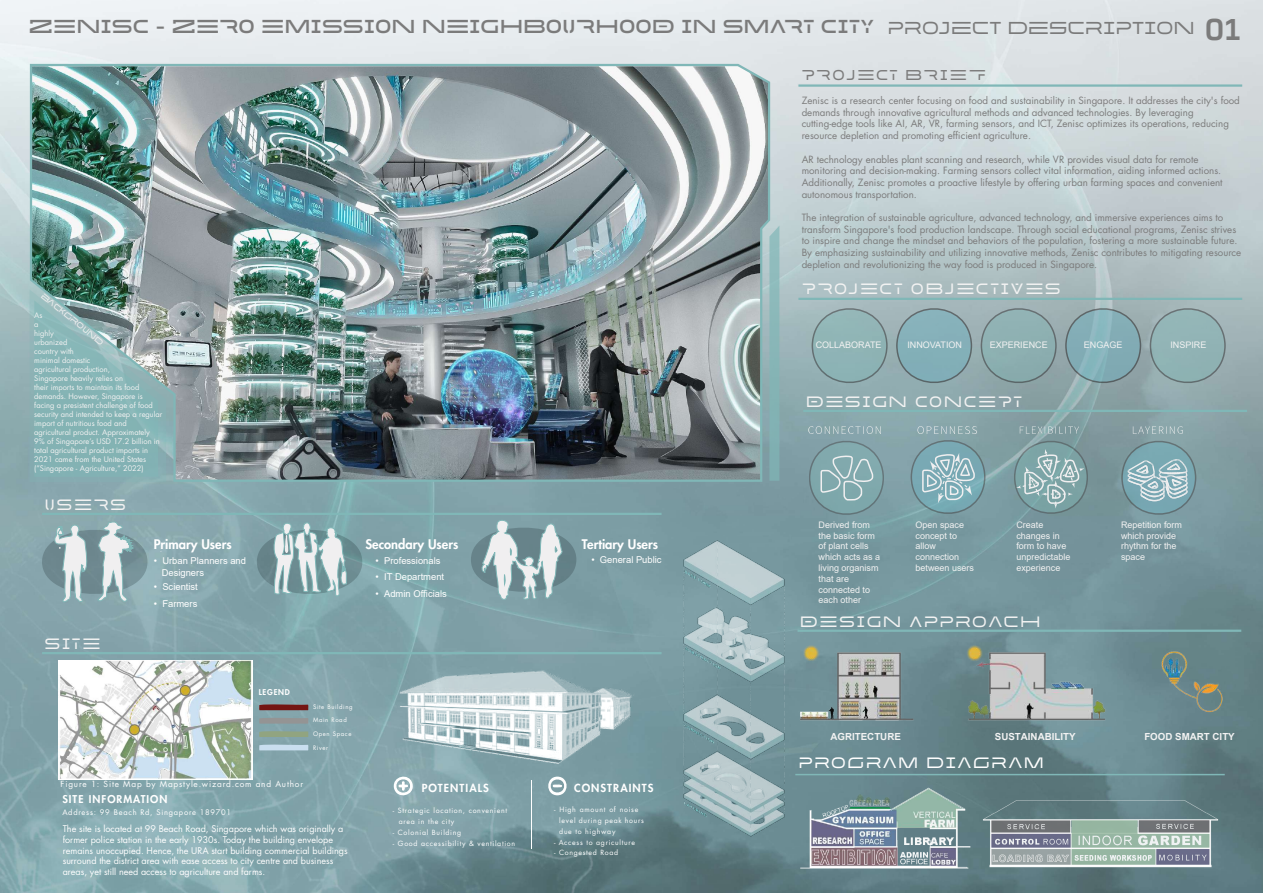
<style>
.page{position:relative;width:1263px;height:893px;background:#fff}
.page>*{position:absolute;margin:0;border:0;box-sizing:border-box;transform-origin:0 0}
.t1{font:500 18.75px "MADE Future XHEADER";color:#7b7b7b}
.t2{font:15px "MADE Future XHEADER";letter-spacing:.1em;color:#f2f2f2}
.t3{font:15px "MADE Future XHEADER";letter-spacing:.09em;color:#fff}
.t4{font:14.25px "MADE Future XHEADER";letter-spacing:.1em;color:#7b7b7b}
.t5{font:800 12.9px "Futura Std";color:#fff}
.t6{font:800 10.88px "Futura Std";letter-spacing:.1em;color:#fff}
.t7{font:800 10.5px "Futura Std";letter-spacing:.1em;color:#fff}
.t8{font:9.75px/11.7px "Futura Std";color:#7b7b7b}
.t9{font:700 9.75px "Arial";color:#f2f2f2}
.t10{font:9.38px/11.3px "Arial";color:#fff}
.t11{font:9px/10.8px "Futura Std";color:#fff}
.t12{font:9px/10.8px "Arial";color:#f2f2f2}
.t13{font:8.25px "Futura Std";letter-spacing:.1em;color:#fff}
.t14{font:800 7.8px "Futura Std";letter-spacing:.1em;color:#fff}
.t15{font:7.5px/9px "Futura Std";color:#f2f2f2}
.t16{font:7.5px "Futura Std";letter-spacing:.1em;color:#fff}
.t17{font:7.5px "MADE Future XHEADER";color:#f2f2f2}
.t18{font:6.98px/10.8px "Futura Std";letter-spacing:.1em;color:#fff}
.t19{font:6px "Futura Std";letter-spacing:.1em;color:#fff}
.s1{font-weight:400;font-size:17.25px}
.s2{font-size:30px}
</style>
<div class="page">
<img style="left:0;top:0;width:1263px;height:893px">
<hr style="left:798px;top:84px;width:444px;height:3px;background:#80b7b7">
<hr style="left:798px;top:298px;width:444px;height:2px;background:#80b7b7">
<svg style="left:812px;top:308px;width:75px;height:75px;background:#8fb0b1"></svg>
<svg style="left:896px;top:308px;width:76px;height:75px;background:#86abb3"></svg>
<svg style="left:981px;top:308px;width:75px;height:75px;background:#8caaac"></svg>
<svg style="left:1065px;top:308px;width:76px;height:75px;background:#85a9b0"></svg>
<svg style="left:1150px;top:308px;width:75px;height:75px;background:#90aeb0"></svg>
<svg style="left:1020px;top:426px;width:59px;height:8px"></svg>
<svg style="left:807px;top:423px;width:77px;height:92px;background:#86a7ac"></svg>
<svg style="left:911px;top:424px;width:74px;height:90px;background:#88acb3"></svg>
<svg style="left:1121px;top:423px;width:75px;height:92px;background:#89aab1"></svg>
<svg style="left:1014px;top:440px;width:74px;height:74px;background:#88a8aa"></svg>
<hr style="left:803px;top:410px;width:444px;height:2px;background:#80b7b7">
<hr style="left:797px;top:630px;width:444px;height:2px;background:#80b7b7">
<hr style="left:42px;top:652px;width:620px;height:2px;background:#80b7b7">
<hr style="left:42px;top:513px;width:620px;height:2px;background:#80b7b7">
<img style="left:795px;top:638px;width:427px;height:82px">
<svg style="left:771px;top:226px;width:8px;height:255px;background:#88b6b7"></svg>
<img style="left:29px;top:63px;width:742px;height:420px">
<hr style="left:795px;top:774px;width:430px;height:1px;background:#80b7b7">
<img style="left:981px;top:781px;width:261px;height:112px">
<img style="left:798px;top:736px;width:183px;height:157px">
<svg style="left:471px;top:518px;width:105px;height:82px"></svg>
<svg style="left:30px;top:289px;width:136px;height:314px;background:#8caeb1"></svg>
<svg style="left:257px;top:522px;width:105px;height:74px"></svg>
<svg style="left:259px;top:703px;width:50px;height:7px"></svg>
<svg style="left:259px;top:717px;width:50px;height:7px"></svg>
<svg style="left:259px;top:730px;width:50px;height:7px"></svg>
<svg style="left:259px;top:743px;width:50px;height:7px"></svg>
<img style="left:58px;top:660px;width:195px;height:119px">
<hr style="left:532px;top:780px;width:1px;height:69px;background:#fff">
<svg style="left:392px;top:772px;width:24px;height:28px"></svg>
<svg style="left:545px;top:776px;width:25px;height:19px"></svg>
<img style="left:388px;top:626px;width:285px;height:146px">
<img style="left:683px;top:541px;width:101px;height:296px">
<h1 class="t1" style="left:29px;top:15px;width:1214px">ZENISC - ZERO EMISSION NEIGHBOURHOOD IN SMART CITY <span class="s1">PROJECT DESCRIPTION</span> <span class="s2">01</span></h1>
<p class="t17" style="left:45px;top:291px;width:79px;rotate:39deg">BACKGROUND</p>
<p class="t15" style="left:34px;top:310px;width:130px">As<br>a<br>highly<br>urbanized<br>country with<br>minimal domestic<br>agricultural production,<br>Singapore heavily relies on<br>their imports to maintain its food demands. However, Singapore is facing a presistent challenge of food security and intended to keep a regular import of nutritious food and agricultural product. Approximately<br>9% of Singapore’s USD 17.2 billion in total agricultural product imports in<br>2021 came from the United States (”Singapore - Agriculture,” 2022)</p>
<h2 class="t2" style="left:45px;top:495px;width:83px">USERS</h2>
<h2 class="t2" style="left:45px;top:635px;width:57px">SITE</h2>
<h3 class="t5" style="left:154px;top:536px;width:80px">Primary Users</h3>
<h3 class="t5" style="left:365px;top:536px;width:94px">Secondary Users</h3>
<h3 class="t5" style="left:582px;top:536px;width:78px">Tertiary Users</h3>
<p class="t10" style="left:376px;top:555px;width:66px">• Professionals</p>
<p class="t10" style="left:591px;top:554px;width:72px">• General Public</p>
<p class="t10" style="left:376px;top:571px;width:70px">• IT Department</p>
<p class="t10" style="left:376px;top:588px;width:73px">• Admin Officials</p>
<p class="t10" style="left:162px;top:555px;width:86px;text-indent:-8px">• Urban Planners and<br>Designers</p>
<p class="t10" style="left:154px;top:598px;width:45px">• Farmers</p>
<p class="t10" style="left:154px;top:581px;width:46px">• Scientist</p>
<p class="t14" style="left:259px;top:687px;width:33px">LEGEND</p>
<p class="t19" style="left:313px;top:703px;width:41px">Site Building</p>
<p class="t19" style="left:313px;top:716px;width:35px">Main Road</p>
<p class="t19" style="left:313px;top:730px;width:40px">Open Space</p>
<p class="t19" style="left:313px;top:744px;width:17px">River</p>
<p class="t13" style="left:60px;top:778px;width:244px">Figure 1: Site Map by Mapstyle.wizard.com and Author</p>
<p class="t7" style="left:62px;top:792px;width:107px">SITE INFORMATION</p>
<p class="t16" style="left:62px;top:807px;width:170px">Address: 99 Beach Rd, Singapore 189701</p>
<p class="t11" style="left:63px;top:823px;width:287px">The site is located at 99 Beach Road, Singapore which was originally a former police station in the early 1930s. Today the building envelope remains unoccupied. Hence, the URA start building commercial buildings surround the district area with ease access to city centre and business areas, yet still need access to agriculture and farms.</p>
<p class="t6" style="left:422px;top:781px;width:69px">POTENTIALS</p>
<p class="t18" style="left:399px;top:805px;width:110px;text-indent:-6px">- Strategic location, convenient area in the city</p>
<p class="t18" style="left:393px;top:827px;width:70px">- Colonial Building</p>
<p class="t18" style="left:393px;top:838px;width:124px">- Good accessibility &amp; ventilation</p>
<p class="t6" style="left:574px;top:781px;width:81px">CONSTRAINTS</p>
<p class="t18" style="left:559px;top:804px;width:86px;text-indent:-5px">- High amount of noise level during peak hours due to highway</p>
<p class="t18" style="left:554px;top:837px;width:83px">- Access to agriculture</p>
<p class="t18" style="left:554px;top:847px;width:66px">- Congested Road</p>
<h3 class="t4" style="left:801px;top:67px;width:186px">PROJECT BRIEF</h3>
<p class="t8" style="left:802px;top:95px;width:440px">Zenisc is a research center focusing on food and sustainability in Singapore. It addresses the city's food demands through innovative agricultural methods and advanced technologies. By leveraging cutting-edge tools like AI, AR, VR, farming sensors, and ICT, Zenisc optimizes its operations, reducing resource depletion and promoting efficient agriculture.</p>
<p class="t8" style="left:802px;top:153px;width:422px">AR technology enables plant scanning and research, while VR provides visual data for remote monitoring and decision-making. Farming sensors collect vital information, aiding informed actions.<br>Additionally, Zenisc promotes a proactive lifestyle by offering urban farming spaces and convenient autonomous transportation.</p>
<p class="t8" style="left:802px;top:212px;width:441px">The integration of sustainable agriculture, advanced technology, and immersive experiences aims to transform Singapore's food production landscape. Through social educational programs, Zenisc strives to inspire and change the mindset and behaviors of the population, fostering a more sustainable future.<br>By emphasizing sustainability and utilizing innovative methods, Zenisc contributes to mitigating resource depletion and revolutionizing the way food is produced in Singapore.</p>
<h2 class="t2" style="left:802px;top:279px;width:260px">PROJECT OBJECTIVES</h2>
<p class="t12" style="left:816px;top:340px;width:67px">COLLABORATE</p>
<p class="t12" style="left:907px;top:340px;width:56px">INNOVATION</p>
<p class="t12" style="left:990px;top:340px;width:60px">EXPERIENCE</p>
<p class="t12" style="left:1084px;top:340px;width:40px">ENGAGE</p>
<p class="t12" style="left:1170px;top:340px;width:38px">INSPIRE</p>
<h2 class="t2" style="left:806px;top:392px;width:218px">DESIGN CONCEPT</h2>
<p class="t12" style="left:818px;top:519px;width:63px">Derived from the basic form of plant cells which acts as a living organism that are connected to each other</p>
<p class="t12" style="left:915px;top:519px;width:60px">Open space concept to allow connection between users</p>
<p class="t12" style="left:1016px;top:519px;width:56px">Create changes in form to have unpredictable experience</p>
<p class="t12" style="left:1121px;top:519px;width:63px">Repetition form which provide rhythm for the space</p>
<h2 class="t2" style="left:800px;top:612px;width:242px">DESIGN APPROACH</h2>
<p class="t9" style="left:830px;top:729px;width:72px">AGRITECTURE</p>
<p class="t9" style="left:995px;top:729px;width:82px">SUSTAINABILITY</p>
<p class="t9" style="left:1144px;top:729px;width:92px">FOOD SMART CITY</p>
<h2 class="t3" style="left:798px;top:753px;width:247px">PROGRAM DIAGRAM</h2>
</div>
